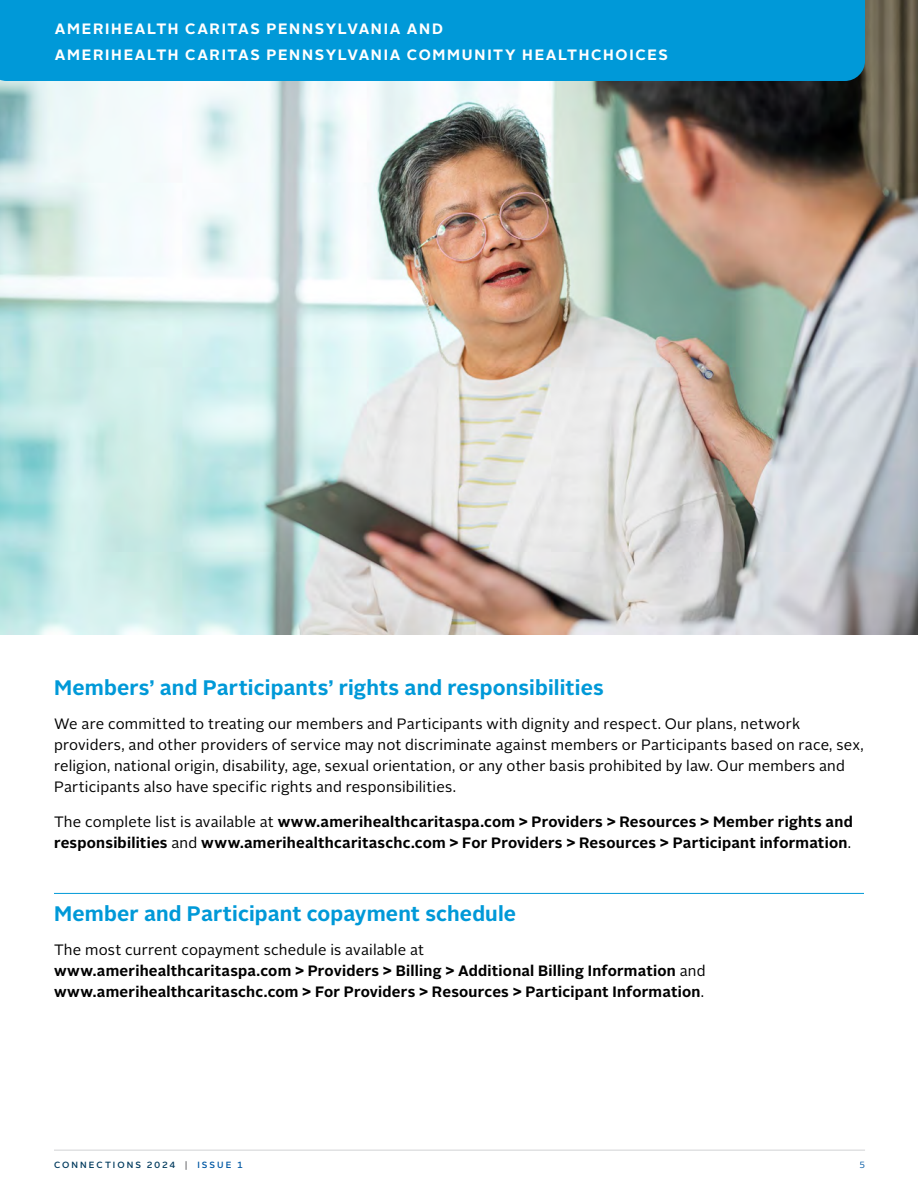
<style>
.page{position:relative;width:918px;height:1188px;background:#fff}
.page>*{position:absolute;margin:0;border:0;box-sizing:border-box;transform-origin:0 0}
.Body_Copy{font:700 21px "Alright Sans";letter-spacing:.005em;color:#0099d8}
.Header_with_Rule_above{font:700 21px "Alright Sans";letter-spacing:.005em;color:#0099d8}
.Body_Copy-2{font:700 15px/21px "Alright Sans";letter-spacing:.015em;color:#000}
.Body_Copy-3{font:15px/21px "Alright Sans";letter-spacing:.01em;color:#000}
.t1{font:700 15px/25.5px "Alright Sans";letter-spacing:.11em;color:#fff}
.t2{font:500 9px "Alright Sans";letter-spacing:.23em;color:#003a5d}
.t3{font:9px "Alright Sans";color:#0058a4}
.s1{font-weight:400}
.s2{color:#6d6e71}
.s3{color:#0058a4}
</style>
<div class="page">
<hr style="left:54px;top:1150px;width:811px;height:1px;background:#d1d3d4">
<hr style="left:54px;top:893px;width:810px;height:1px;background:#0099d8">
<img style="left:0;top:0;width:918px;height:634px">
<div style="left:0;top:0;width:865px;height:81px;background:#0099d8"></div>
<p class="t1" style="left:55px;top:16px;width:615px">AMERIHEALTH CARITAS PENNSYLVANIA AND<br>AMERIHEALTH CARITAS PENNSYLVANIA COMMUNITY HEALTHCHOICES</p>
<p class="Body_Copy" style="left:54px;top:673px;width:551px">Members’ and Participants’ rights and responsibilities</p>
<p class="Body_Copy-3" style="left:54px;top:714px;width:811px">We are committed to treating our members and Participants with dignity and respect. Our plans, network providers, and other providers of service may not discriminate against members or Participants based on race, sex, religion, national origin, disability, age, sexual orientation, or any other basis prohibited by law. Our members and Participants also have specific rights and responsibilities.</p>
<p class="Body_Copy-2" style="left:54px;top:811px;width:800px"><span class="s1">The complete list is available at</span> www.amerihealthcaritaspa.com &gt; Providers &gt; Resources &gt; Member rights and responsibilities <span class="s1">and</span> www.amerihealthcaritaschc.com &gt; For Providers &gt; Resources &gt; Participant information<span class="s1">.</span></p>
<p class="Header_with_Rule_above" style="left:54px;top:899px;width:464px">Member and Participant copayment schedule</p>
<p class="Body_Copy-2" style="left:54px;top:939px;width:653px"><span class="s1">The most current copayment schedule is available at<br></span>www.amerihealthcaritaspa.com &gt; Providers &gt; Billing &gt; Additional Billing Information <span class="s1">and </span>www.amerihealthcaritaschc.com &gt; For Providers &gt; Resources &gt; Participant Information<span class="s1">.</span></p>
<p class="t2" style="left:54px;top:1159px;width:190px">CONNECTIONS 2024 <span class="s2">|</span> <span class="s3">ISSUE 1</span></p>
<p class="t3" style="left:859px;top:1159px;width:7px">5</p>
</div>
